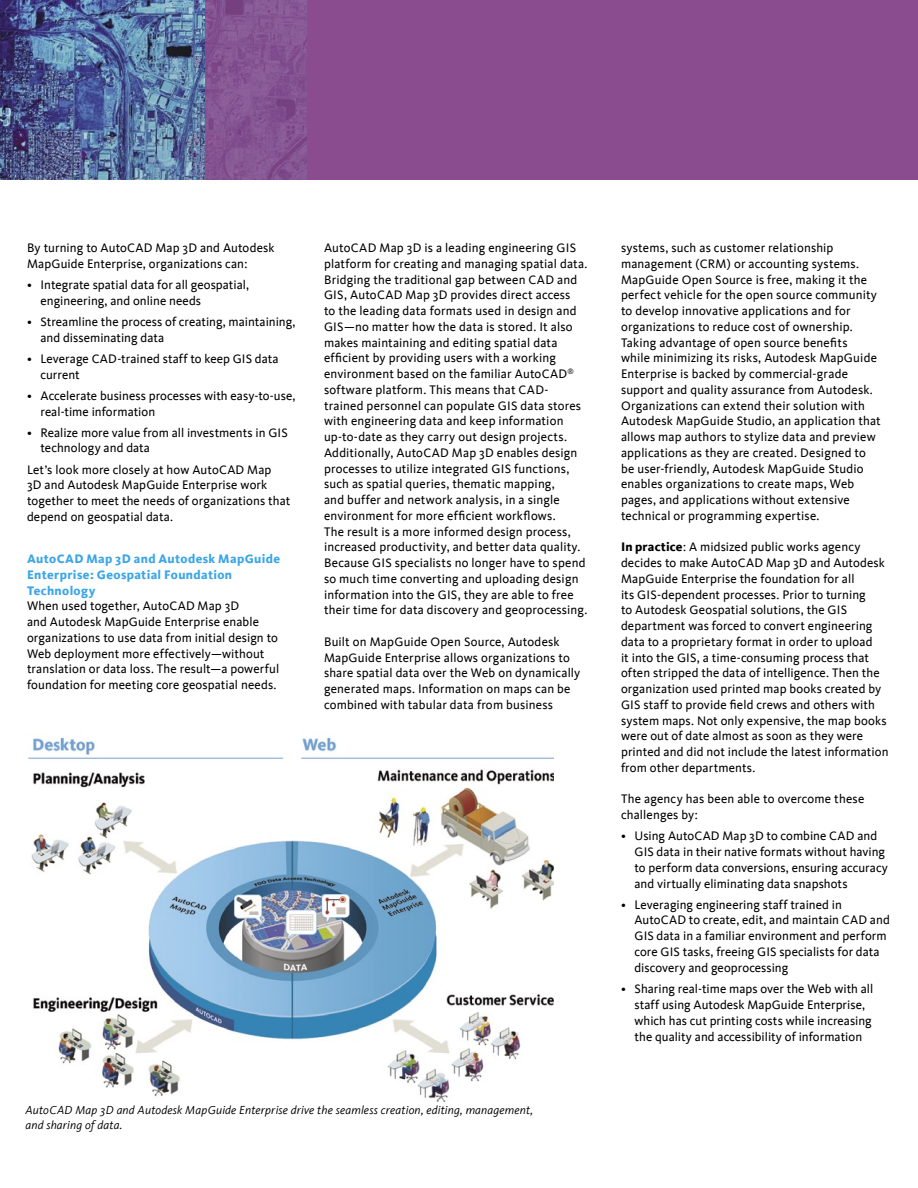
<style>
.page{position:relative;width:918px;height:1188px;background:#fff}
.page>*{position:absolute;margin:0;border:0;box-sizing:border-box;transform-origin:0 0}
.t1{font:12.75px/15.8px "Kievit";letter-spacing:.01em;color:#000}
.t2{font:800 12.75px/15.8px "Kievit";letter-spacing:.03em;color:#3ca6e6}
.t3{font:italic 12px/15px "Kievit";letter-spacing:.015em;color:#000}
.s1{font-weight:800}
</style>
<div class="page">
<div style="left:258px;top:0;width:660px;height:180px;background:#8a4c8e"></div>
<img style="left:0;top:0;width:206px;height:180px">
<img style="left:206px;top:0;width:101px;height:180px">
<img style="left:28px;top:737px;width:526px;height:364px">
<p class="t1" style="left:27px;top:240px;width:249px">By turning to AutoCAD Map 3D and Autodesk<br>MapGuide Enterprise, organizations can:</p>
<p class="t1" style="left:40px;top:277px;width:210px;text-indent:-14px">• Integrate spatial data for all geospatial, engineering, and online needs</p>
<p class="t1" style="left:40px;top:314px;width:256px;text-indent:-14px">• Streamline the process of creating, maintaining, and disseminating data</p>
<p class="t1" style="left:40px;top:351px;width:240px;text-indent:-14px">• Leverage CAD-trained staff to keep GIS data current</p>
<p class="t1" style="left:40px;top:388px;width:257px;text-indent:-14px">• Accelerate business processes with easy-to-use, real-time information</p>
<p class="t1" style="left:40px;top:425px;width:249px;text-indent:-14px">• Realize more value from all investments in GIS technology and data</p>
<p class="t1" style="left:27px;top:462px;width:265px">Let’s look more closely at how AutoCAD Map<br>3D and Autodesk MapGuide Enterprise work together to meet the needs of organizations that depend on geospatial data.</p>
<p class="t2" style="left:27px;top:551px;width:255px">AutoCAD Map 3D and Autodesk MapGuide<br>Enterprise: Geospatial Foundation<br>Technology</p>
<p class="t1" style="left:27px;top:598px;width:254px">When used together, AutoCAD Map 3D<br>and Autodesk MapGuide Enterprise enable organizations to use data from initial design to Web deployment more effectively—without translation or data loss. The result—a powerful foundation for meeting core geospatial needs.</p>
<p class="t1" style="left:324px;top:240px;width:265px">AutoCAD Map 3D is a leading engineering GIS platform for creating and managing spatial data.<br>Bridging the traditional gap between CAD and GIS, AutoCAD Map 3D provides direct access<br>to the leading data formats used in design and GIS—no matter how the data is stored. It also makes maintaining and editing spatial data efficient by providing users with a working environment based on the familiar AutoCAD<sup>® </sup>software platform. This means that CAD&shy;trained personnel can populate GIS data stores with engineering data and keep information up-to-date as they carry out design projects.<br>Additionally, AutoCAD Map 3D enables design processes to utilize integrated GIS functions, such as spatial queries, thematic mapping,<br>and buffer and network analysis, in a single environment for more efficient workflows.<br>The result is a more informed design process, increased productivity, and better data quality.<br>Because GIS specialists no longer have to spend so much time converting and uploading design information into the GIS, they are able to free their time for data discovery and geoprocessing.</p>
<p class="t1" style="left:324px;top:634px;width:258px">Built on MapGuide Open Source, Autodesk MapGuide Enterprise allows organizations to share spatial data over the Web on dynamically generated maps. Information on maps can be combined with tabular data from business</p>
<p class="t3" style="left:26px;top:1102px;width:509px">AutoCAD Map 3D and Autodesk MapGuide Enterprise drive the seamless creation, editing, management, and sharing of data.</p>
<p class="t1" style="left:621px;top:240px;width:261px">systems, such as customer relationship management (CRM) or accounting systems.<br>MapGuide Open Source is free, making it the perfect vehicle for the open source community to develop innovative applications and for organizations to reduce cost of ownership.<br>Taking advantage of open source benefits<br>while minimizing its risks, Autodesk MapGuide Enterprise is backed by commercial-grade support and quality assurance from Autodesk.<br>Organizations can extend their solution with Autodesk MapGuide Studio, an application that allows map authors to stylize data and preview applications as they are created. Designed to be user-friendly, Autodesk MapGuide Studio enables organizations to create maps, Web pages, and applications without extensive technical or programming expertise.</p>
<p class="t1" style="left:621px;top:539px;width:269px"><span class="s1">In practice</span>: A midsized public works agency decides to make AutoCAD Map 3D and Autodesk MapGuide Enterprise the foundation for all<br>its GIS-dependent processes. Prior to turning<br>to Autodesk Geospatial solutions, the GIS department was forced to convert engineering data to a proprietary format in order to upload<br>it into the GIS, a time-consuming process that often stripped the data of intelligence. Then the organization used printed map books created by GIS staff to provide field crews and others with system maps. Not only expensive, the map books were out of date almost as soon as they were printed and did not include the latest information from other departments.</p>
<p class="t1" style="left:621px;top:791px;width:245px">The agency has been able to overcome these challenges by:</p>
<p class="t1" style="left:634px;top:828px;width:255px;text-indent:-14px">• Using AutoCAD Map 3D to combine CAD and GIS data in their native formats without having to perform data conversions, ensuring accuracy and virtually eliminating data snapshots</p>
<p class="t1" style="left:634px;top:897px;width:257px;text-indent:-14px">• Leveraging engineering staff trained in AutoCAD to create, edit, and maintain CAD and GIS data in a familiar environment and perform core GIS tasks, freeing GIS specialists for data discovery and geoprocessing</p>
<p class="t1" style="left:634px;top:981px;width:240px;text-indent:-14px">• Sharing real-time maps over the Web with all staff using Autodesk MapGuide Enterprise, which has cut printing costs while increasing the quality and accessibility of information</p>
</div>
